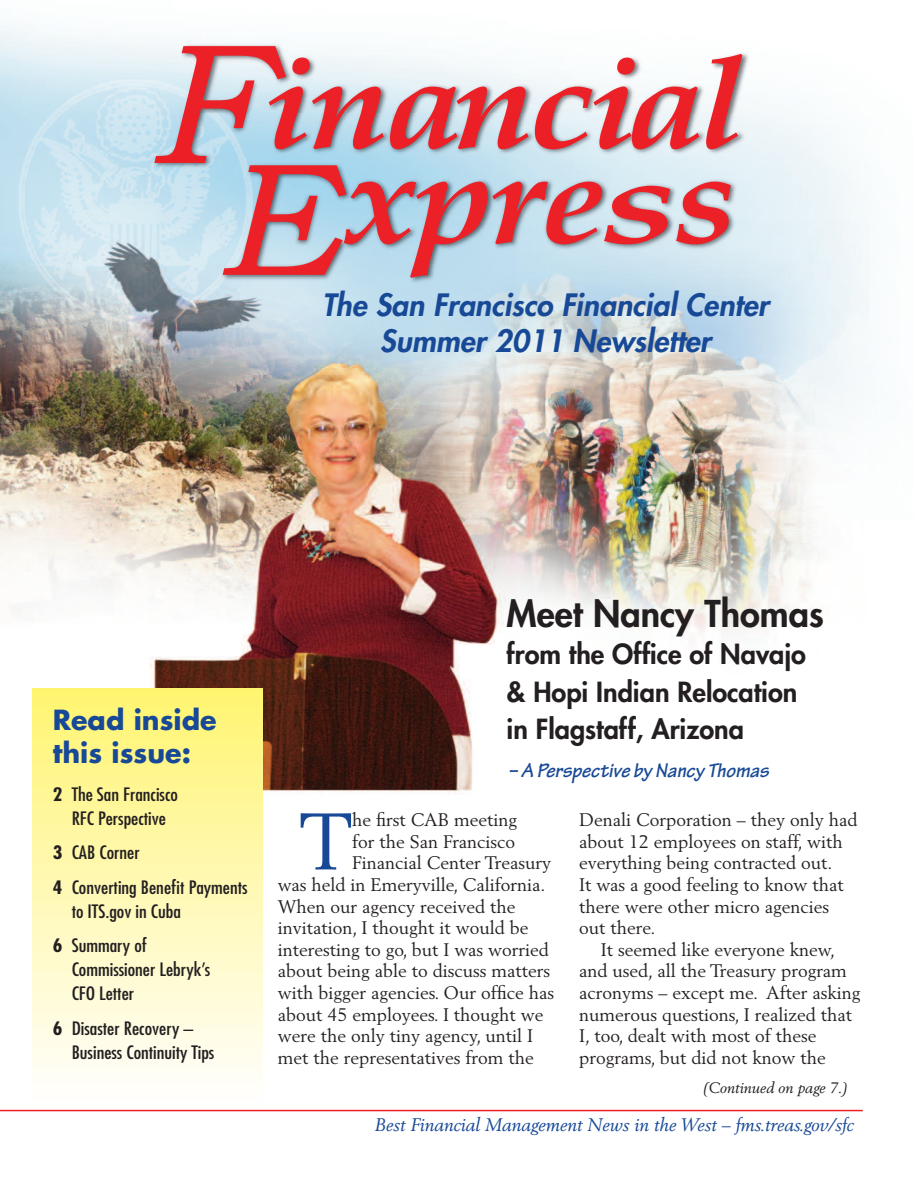
<style>
.page{position:relative;width:918px;height:1188px;background:#fff}
.page>*{position:absolute;margin:0;border:0;box-sizing:border-box;transform-origin:0 0}
.t1{font:italic 700 128.7px/95.1px "Book Antiqua";letter-spacing:-.02em;color:#ec2127;text-align:center;scale:1.1 1}
.t2{font:79.2px "Berling LT Std";color:#184996}
.t3{font:800 36px "Futura Std";color:#231f20}
.t4{font:italic 800 30px/36px "Futura Std";color:#184996;text-align:center}
.t5{font:800 27px/37.5px "Futura Std";color:#231f20}
.t6{font:700 27px/33px "Futura Std";color:#184996}
.t7{font:italic 700 21px "Tekton Pro";color:#184996}
.t8{font:18px/21.6px "Berling LT Std";color:#231f20}
.t9{font:condensed 18px/24px "Futura Std";color:#231f20;scale:1.1 1}
.t10{font:italic 18px "Berling LT Std";color:#184996}
.t11{font:italic 15px "Berling LT Std";color:#231f20}
.s1{font-family:"Bookman Old Style";font-weight:400;font-size:171.6px}
.s2{font-family:"Bookman Old Style";font-weight:400;font-size:160.8px}
.s3{font-size:120px}
.s4{font-weight:700}
</style>
<div class="page">
<img style="left:0;top:24px;width:863px;height:1088px">
<img style="left:110px;top:24px;width:760px;height:344px">
<img style="left:160px;top:114px;width:684px;height:261px">
<img style="left:160px;top:114px;width:87px;height:49px">
<img style="left:273px;top:114px;width:111px;height:35px">
<img style="left:390px;top:114px;width:198px;height:35px">
<img style="left:598px;top:114px;width:101px;height:35px">
<img style="left:706px;top:114px;width:34px;height:35px">
<div style="left:33px;top:688px;width:229px;height:413px;background:linear-gradient(to bottom,#fff471,#fffefd)"></div>
<hr style="left:0;top:1110px;width:863px;height:1px;background:#ec2127">
<h1 class="t1" style="left:147px;top:59px;width:542px"><span class="s1">F</span>inancial<br><span class="s2">E</span>xpre<span class="s3">s</span>s</h1>
<h3 class="t4" style="left:322px;top:290px;width:448px">The San Francisco Financial Center<br>Summer 2011 Newsletter</h3>
<h3 class="t6" style="left:53px;top:706px;width:165px">Read inside this issue:</h3>
<p class="t9" style="left:53px;top:783px;width:115px;text-align:center"><span class="s4">2</span> The San Francisco<br>RFC Perspective</p>
<p class="t9" style="left:53px;top:836px;width:179px;line-height:34.5px"><span class="s4">3</span> CAB Corner<br><span class="s4">4</span> Converting Benefit Payments</p>
<p class="t9" style="left:53px;top:895px;width:118px;line-height:34.5px;text-indent:19px">to ITS.gov in Cuba<br><span class="s4">6</span> Summary of</p>
<p class="t9" style="left:72px;top:958px;width:127px">Commissioner Lebryk’s<br>CFO Letter</p>
<p class="t9" style="left:72px;top:1017px;width:131px;text-indent:-19px"><span class="s4">6</span> Disaster Recovery –<br>Business Continuity Tips</p>
<h3 class="t3" style="left:507px;top:596px;width:319px">Meet Nancy Thomas</h3>
<h3 class="t5" style="left:507px;top:637px;width:301px">from the Office of Navajo &amp; Hopi Indian Relocation in Flagstaff, Arizona</h3>
<p class="t7" style="left:508px;top:763px;width:262px">– A Perspective by Nancy Thomas</p>
<h2 class="t2" style="left:299px;top:809px;width:54px">T</h2>
<p class="t8" style="left:352px;top:810px;width:166px">he first CAB meeting</p>
<p class="t8" style="left:352px;top:832px;width:164px">for the San Francisco</p>
<p class="t8" style="left:352px;top:854px;width:200px">Financial Center Treasury</p>
<p class="t8" style="left:278px;top:875px;width:269px">was held in Emeryville, California.</p>
<p class="t8" style="left:278px;top:897px;width:239px">When our agency received the</p>
<p class="t8" style="left:278px;top:918px;width:252px">invitation, I thought it would be</p>
<p class="t8" style="left:278px;top:940px;width:273px">interesting to go, but I was worried</p>
<p class="t8" style="left:278px;top:962px;width:274px">about being able to discuss matters</p>
<p class="t8" style="left:278px;top:983px;width:278px">with bigger agencies. Our office has</p>
<p class="t8" style="left:278px;top:1005px;width:267px">about 45 employees. I thought we</p>
<p class="t8" style="left:278px;top:1026px;width:257px">were the only tiny agency, until I</p>
<p class="t8" style="left:278px;top:1048px;width:257px">met the representatives from the</p>
<p class="t8" style="left:579px;top:810px;width:280px">Denali Corporation – they only had about 12 employees on staff, with everything being contracted out.<br>It was a good feeling to know that there were other micro agencies out there.</p>
<p class="t8" style="left:579px;top:940px;width:283px;text-indent:22px">It seemed like everyone knew, and used, all the Treasury program acronyms – except me. After asking numerous questions, I realized that<br>I, too, dealt with most of these programs, but did not know the</p>
<p class="t11" style="left:703px;top:1081px;width:147px">(Continued on page 7.)</p>
<p class="t10" style="left:375px;top:1117px;width:481px">Best Financial Management News in the West – fms.treas.gov/sfc</p>
</div>
